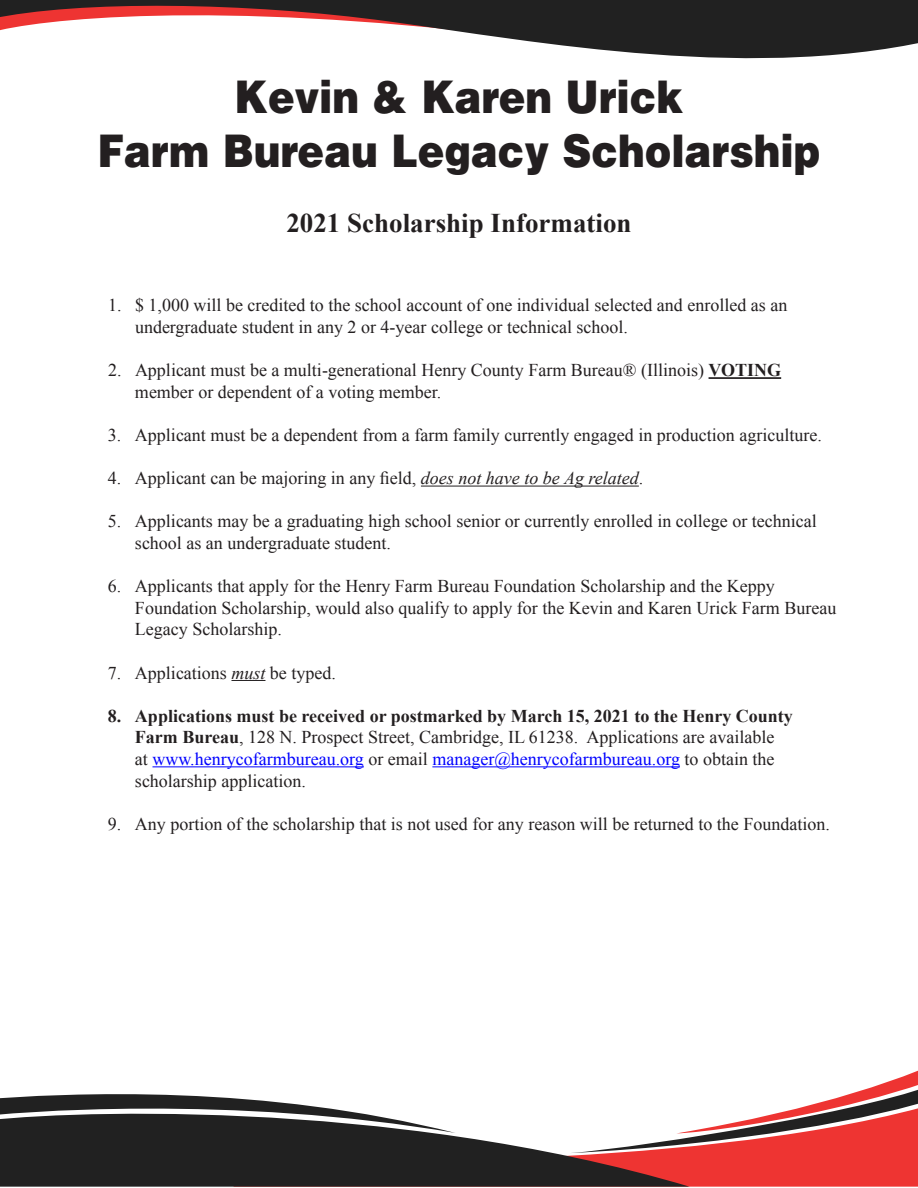
<style>
.page{position:relative;width:918px;height:1188px;background:#fff}
.page>*{position:absolute;margin:0;border:0;box-sizing:border-box;transform-origin:0 0}
.t1{font:900 45px/54px "Helvetica LT Std";color:#231f20;text-align:center;scale:.89 1}
.t2{font:700 27px "Times New Roman";color:#231f20}
.t3{font:18px/21.6px "Times New Roman";color:#231f20}
.s1{font-weight:700}
.s2{font-style:italic}
.s3{color:#00f}
</style>
<div class="page">
<div style="left:690px;top:1153px;width:228px;height:34px;background:#ee3432"></div>
<svg style="left:0;top:1133px;width:690px;height:54px;background:#382c2c"></svg>
<svg style="left:0;top:1094px;width:455px;height:39px"></svg>
<svg style="left:570px;top:1070px;width:348px;height:83px"></svg>
<svg style="left:0;top:0;width:918px;height:59px;fill:#212121"></svg>
<hr style="left:709px;top:377px;width:72px;height:2px;background:#231f20">
<hr style="left:421px;top:486px;width:218px;height:1px;background:#231f20">
<hr style="left:231px;top:680px;width:34px;height:1px;background:#231f20">
<hr style="left:152px;top:766px;width:212px;height:1px;background:#00f">
<hr style="left:432px;top:766px;width:248px;height:1px;background:#00f">
<h1 class="t1" style="left:97px;top:69px;width:814px">Kevin &amp; Karen Urick<br>Farm Bureau Legacy Scholarship</h1>
<h2 class="t2" style="left:286px;top:204px;width:347px">2021 Scholarship Information</h2>
<p class="t3" style="left:135px;top:294px;width:654px;text-indent:-27px">1. $ 1,000 will be credited to the school account of one individual selected and enrolled as an undergraduate student in any 2 or 4-year college or technical school.</p>
<p class="t3" style="left:135px;top:359px;width:648px;text-indent:-27px">2. Applicant must be a multi-generational Henry County Farm Bureau® (Illinois) <span class="s1">VOTING </span>member or dependent of a voting member.</p>
<p class="t3" style="left:108px;top:424px;width:715px">3. Applicant must be a dependent from a farm family currently engaged in production agriculture.</p>
<p class="t3" style="left:108px;top:467px;width:537px">4. Applicant can be majoring in any field, <span class="s2">does not have to be Ag related</span>.</p>
<p class="t3" style="left:135px;top:510px;width:683px;text-indent:-27px">5. Applicants may be a graduating high school senior or currently enrolled in college or technical school as an undergraduate student.</p>
<p class="t3" style="left:135px;top:575px;width:703px;text-indent:-27px">6. Applicants that apply for the Henry Farm Bureau Foundation Scholarship and the Keppy<br>Foundation Scholarship, would also qualify to apply for the Kevin and Karen Urick Farm Bureau<br>Legacy Scholarship.</p>
<p class="t3" style="left:108px;top:661px;width:229px">7. Applications <span class="s2">must</span> be typed.</p>
<p class="t3" style="left:135px;top:705px;width:659px;text-indent:-27px"><span class="s1">8. Applications must be received or postmarked by March 15, 2021 to the Henry County Farm Bureau</span>, 128 N. Prospect Street, Cambridge, IL 61238. Applications are available<br>at <span class="s3">www.henrycofarmbureau.org</span> or email <span class="s3">manager@henrycofarmbureau.org</span> to obtain the scholarship application.</p>
<p class="t3" style="left:108px;top:813px;width:723px">9. Any portion of the scholarship that is not used for any reason will be returned to the Foundation.</p>
</div>
